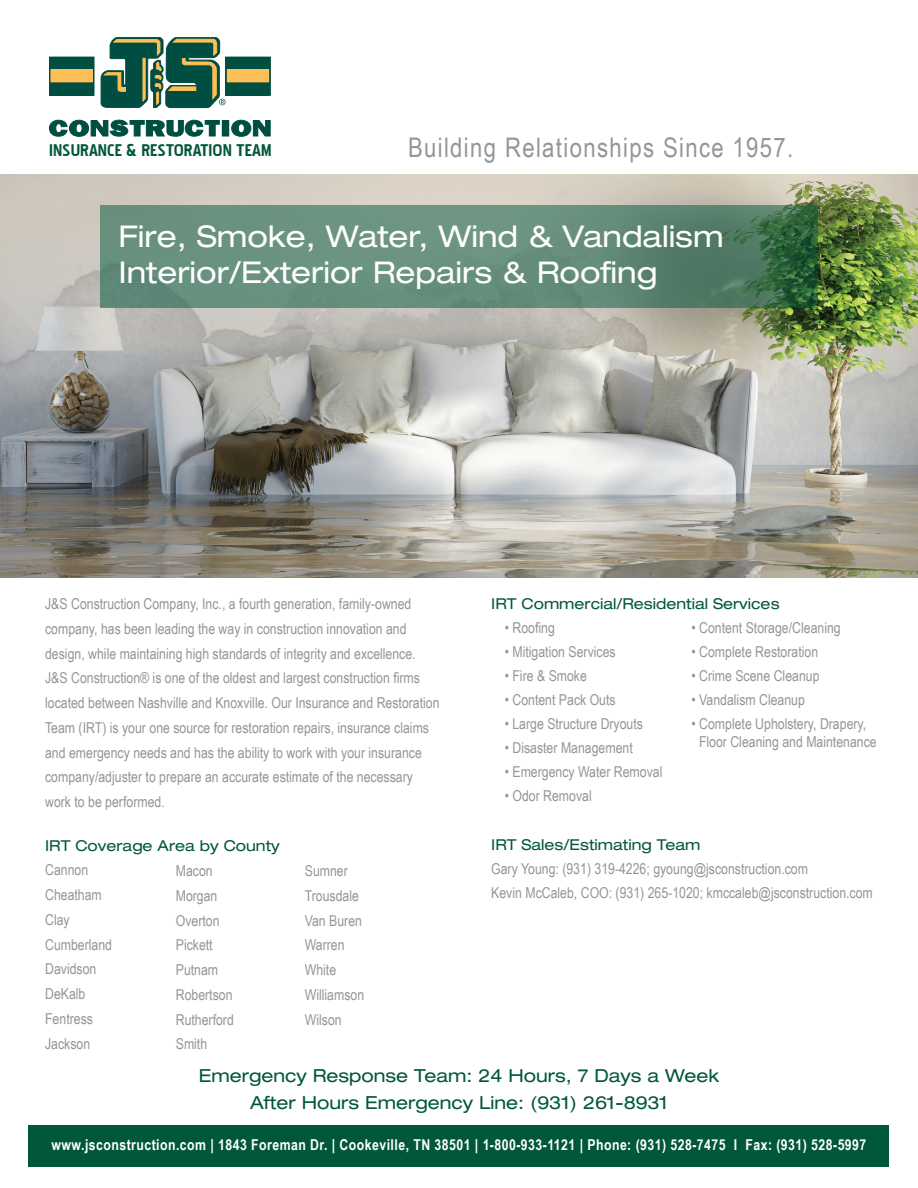
<style>
.page{position:relative;width:918px;height:1188px;background:#fff}
.page>*{position:absolute;margin:0;border:0;box-sizing:border-box;transform-origin:0 0}
.t1{font:expanded 30px "Helvetica Neue LT Std";color:#fff}
.t2{font:27px "Arial Narrow";letter-spacing:.05em;color:#939598}
.t3{font:700 21px "Pakenham";color:#00573c}
.t4{font:expanded 18px "Helvetica Neue LT Std";color:#00573c}
.t5{font:15px/24.8px "Arial Narrow";color:#939598}
.t6{font:700 15px "Arial Narrow";letter-spacing:.03em;color:#fff}
.t7{font:expanded 15px "Helvetica Neue LT Std";color:#00573c}
</style>
<div class="page">
<img style="left:0;top:175px;width:918px;height:403px">
<svg style="left:100px;top:206px;width:718px;height:102px;background:#5f8874"></svg>
<svg style="left:49px;top:120px;width:171px;height:16px"></svg>
<div style="left:222px;top:121px;width:7px;height:15px;background:#004d41"></div>
<svg style="left:231px;top:120px;width:39px;height:16px"></svg>
<div style="left:49px;top:57px;width:45px;height:38px;background:#004d41"></div>
<div style="left:51px;top:70px;width:41px;height:12px;background:#fdbf56"></div>
<div style="left:226px;top:57px;width:44px;height:38px;background:#004d41"></div>
<div style="left:225px;top:57px;width:45px;height:38px;border:1px solid #004d41"></div>
<div style="left:227px;top:70px;width:42px;height:12px;background:#fdbf56"></div>
<svg style="left:101px;top:37px;width:125px;height:71px"></svg>
<div style="left:29px;top:1125px;width:860px;height:42px;background:#00573c"></div>
<p class="t3" style="left:49px;top:141px;width:224px">INSURANCE &amp; RESTORATION TEAM</p>
<p class="t2" style="left:408px;top:128px;width:387px">Building Relationships Since 1957.</p>
<p class="t1" style="left:118px;top:218px;width:607px">Fire, Smoke, Water, Wind &amp; Vandalism</p>
<p class="t1" style="left:118px;top:254px;width:540px">Interior/Exterior Repairs &amp; Roofing</p>
<p class="t5" style="left:45px;top:591px;width:396px">J&amp;S Construction Company, Inc., a fourth generation, family-owned company, has been leading the way in construction innovation and design, while maintaining high standards of integrity and excellence.<br>J&amp;S Construction® is one of the oldest and largest construction firms located between Nashville and Knoxville. Our Insurance and Restoration Team (IRT) is your one source for restoration repairs, insurance claims and emergency needs and has the ability to work with your insurance company/adjuster to prepare an accurate estimate of the necessary work to be performed.</p>
<p class="t7" style="left:45px;top:836px;width:236px">IRT Coverage Area by County</p>
<p class="t5" style="left:45px;top:857px;width:45px">Cannon</p>
<p class="t5" style="left:45px;top:882px;width:58px">Cheatham</p>
<p class="t5" style="left:45px;top:907px;width:26px">Clay</p>
<p class="t5" style="left:45px;top:931px;width:68px">Cumberland</p>
<p class="t5" style="left:45px;top:956px;width:53px">Davidson</p>
<p class="t5" style="left:45px;top:981px;width:42px">DeKalb</p>
<p class="t5" style="left:45px;top:1006px;width:49px">Fentress</p>
<p class="t5" style="left:45px;top:1030px;width:47px">Jackson</p>
<p class="t5" style="left:305px;top:858px;width:45px">Sumner</p>
<p class="t5" style="left:305px;top:883px;width:56px">Trousdale</p>
<p class="t5" style="left:305px;top:907px;width:59px">Van Buren</p>
<p class="t5" style="left:305px;top:932px;width:41px">Warren</p>
<p class="t5" style="left:305px;top:957px;width:33px">White</p>
<p class="t5" style="left:305px;top:982px;width:61px">Williamson</p>
<p class="t5" style="left:305px;top:1006px;width:38px">Wilson</p>
<p class="t5" style="left:176px;top:858px;width:38px">Macon</p>
<p class="t5" style="left:176px;top:883px;width:43px">Morgan</p>
<p class="t5" style="left:176px;top:907px;width:45px">Overton</p>
<p class="t5" style="left:176px;top:932px;width:38px">Pickett</p>
<p class="t5" style="left:176px;top:957px;width:44px">Putnam</p>
<p class="t5" style="left:176px;top:982px;width:58px">Robertson</p>
<p class="t5" style="left:176px;top:1006px;width:60px">Rutherford</p>
<p class="t5" style="left:176px;top:1031px;width:33px">Smith</p>
<p class="t7" style="left:491px;top:594px;width:290px">IRT Commercial/Residential Services</p>
<p class="t5" style="left:505px;top:615px;width:52px">• Roofing</p>
<p class="t5" style="left:505px;top:639px;width:112px">• Mitigation Services</p>
<p class="t5" style="left:505px;top:663px;width:84px">• Fire &amp; Smoke</p>
<p class="t5" style="left:505px;top:687px;width:112px">• Content Pack Outs</p>
<p class="t5" style="left:505px;top:711px;width:140px">• Large Structure Dryouts</p>
<p class="t5" style="left:505px;top:735px;width:130px">• Disaster Management</p>
<p class="t5" style="left:505px;top:759px;width:159px">• Emergency Water Removal</p>
<p class="t5" style="left:505px;top:783px;width:89px">• Odor Removal</p>
<p class="t7" style="left:491px;top:836px;width:211px">IRT Sales/Estimating Team</p>
<p class="t5" style="left:491px;top:857px;width:383px;line-height:24px">Gary Young: (931) 319-4226; gyoung@jsconstruction.com<br>Kevin McCaleb, COO: (931) 265-1020; kmccaleb@jsconstruction.com</p>
<p class="t5" style="left:692px;top:615px;width:151px">• Content Storage/Cleaning</p>
<p class="t5" style="left:692px;top:639px;width:128px">• Complete Restoration</p>
<p class="t5" style="left:692px;top:663px;width:130px">• Crime Scene Cleanup</p>
<p class="t5" style="left:692px;top:687px;width:115px">• Vandalism Cleanup</p>
<p class="t5" style="left:699px;top:714px;width:179px;line-height:18px;text-indent:-8px">• Complete Upholstery, Drapery,<br>Floor Cleaning and Maintenance</p>
<p class="t4" style="left:199px;top:1064px;width:522px">Emergency Response Team: 24 Hours, 7 Days a Week</p>
<p class="t4" style="left:250px;top:1091px;width:419px">After Hours Emergency Line: (931) 261-8931</p>
<p class="t6" style="left:52px;top:1134px;width:816px">www.jsconstruction.com | 1843 Foreman Dr. | Cookeville, TN 38501 | 1-800-933-1121 | Phone: (931) 528-7475 I Fax: (931) 528-5997</p>
</div>
